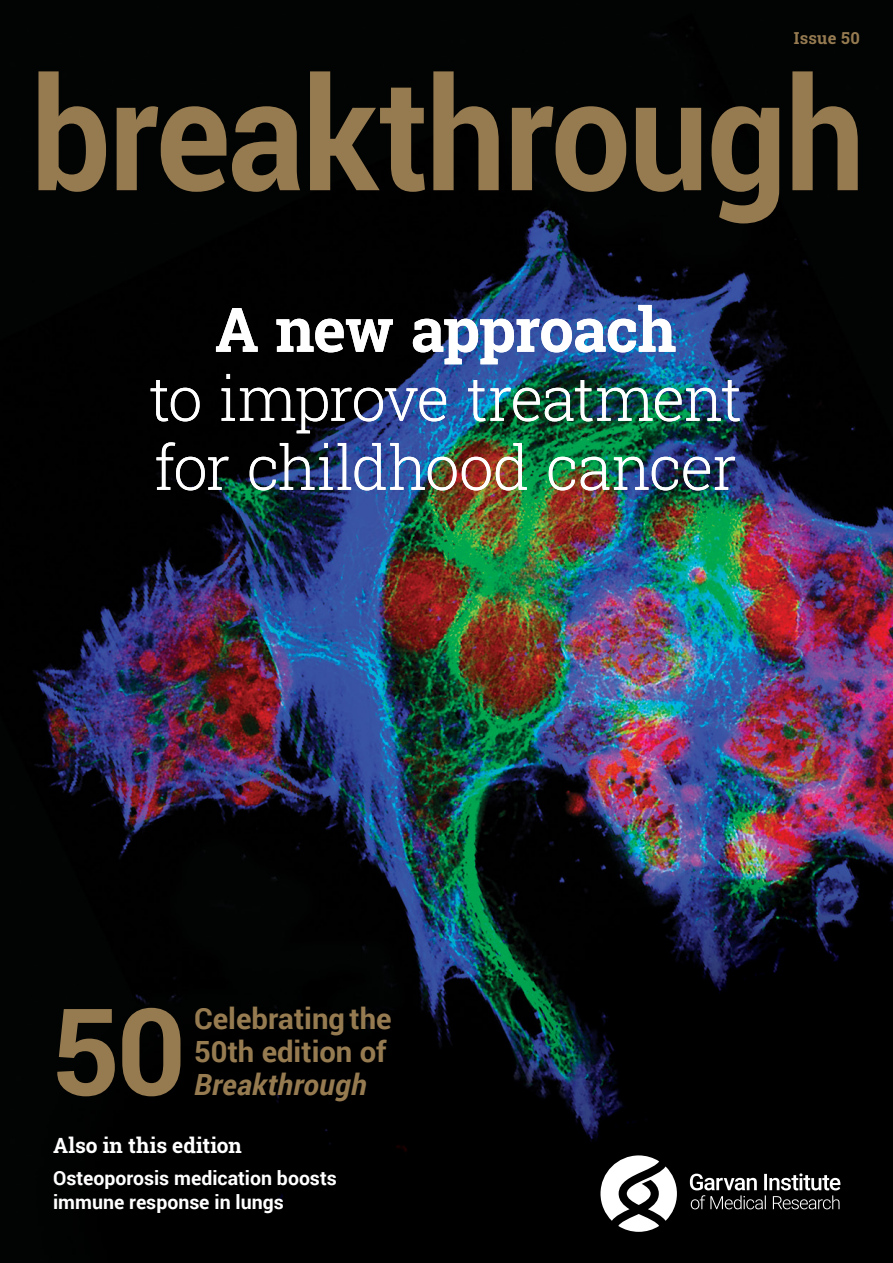
<style>
.page{position:relative;width:893px;height:1263px;background:#fff}
.page>*{position:absolute;margin:0;border:0;box-sizing:border-box;transform-origin:0 0}
.t1{font:700 155.85px "Roboto";letter-spacing:-.015em;color:#967b51;scale:.91 1}
.t2{font:700 121.05px "Roboto";color:#967b51}
.t3{font:300 61.5px/69px "Roboto Slab";letter-spacing:-.03em;color:#fff}
.t4{font:700 61.5px "Roboto Slab";letter-spacing:-.02em;color:#fff}
.t5{font:700 29.25px/33px "Roboto";color:#967b51}
.t6{font:italic 700 29.25px "Roboto";letter-spacing:.015em;color:#967b51}
.t7{font:700 21px "Roboto Slab";color:#fff}
.t8{font:700 19.5px/24px "Roboto";color:#fff}
.t9{font:700 16.5px "Roboto Slab";letter-spacing:.015em;color:#967b51}
</style>
<div class="page">
<img style="left:0;top:0;width:893px;height:1263px">
<svg style="left:690px;top:1173px;width:150px;height:36px;background:#434343"></svg>
<svg style="left:600px;top:1155px;width:77px;height:77px"></svg>
<p class="t9" style="left:794px;top:27px;width:68px">Issue 50</p>
<h1 class="t1" style="left:31px;top:25px;width:918px">breakthrough</h1>
<h3 class="t4" style="left:215px;top:287px;width:463px">A new approach</h3>
<h3 class="t3" style="left:149px;top:362px;width:595px">to improve treatment for childhood cancer</h3>
<h3 class="t5" style="left:194px;top:1001px;width:199px">Celebrating the<br>50th edition of</h3>
<h2 class="t2" style="left:51px;top:967px;width:137px">50</h2>
<h3 class="t6" style="left:194px;top:1064px;width:174px">Breakthrough</h3>
<p class="t7" style="left:53px;top:1130px;width:190px">Also in this edition</p>
<p class="t8" style="left:53px;top:1165px;width:285px">Osteoporosis medication boosts immune response in lungs</p>
</div>
